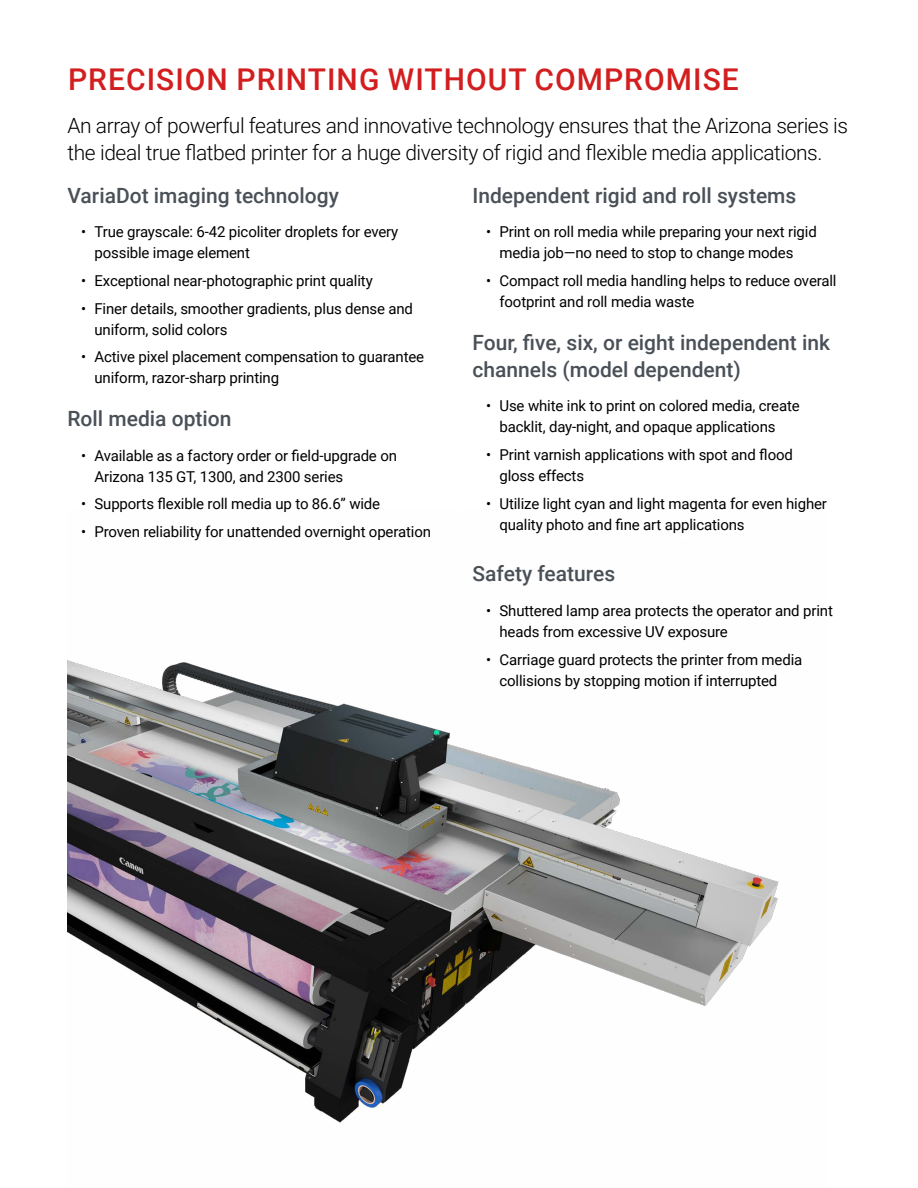
<style>
.page{position:relative;width:918px;height:1188px;background:#fff}
.page>*{position:absolute;margin:0;border:0;box-sizing:border-box;transform-origin:0 0}
.t1{font:500 30px "Roboto";letter-spacing:.035em;color:#d31e1f}
.t2{font:300 21px/27px "Roboto";letter-spacing:-.02em;color:#000001}
.t3{font:500 21px/27px "Roboto";color:#4a5057}
.t4{font:15px/21px "Roboto";letter-spacing:-.01em;color:#000001}
</style>
<div class="page">
<img style="left:68px;top:660px;width:711px;height:463px">
<h1 class="t1" style="left:68px;top:58px;width:672px">PRECISION PRINTING WITHOUT COMPROMISE</h1>
<h2 class="t2" style="left:68px;top:111px;width:782px">An array of powerful features and innovative technology ensures that the Arizona series is the ideal true flatbed printer for a huge diversity of rigid and flexible media applications.</h2>
<h2 class="t3" style="left:68px;top:181px;width:273px">VariaDot imaging technology</h2>
<p class="t4" style="left:94px;top:221px;width:305px;text-indent:-14px">• True grayscale: 6-42 picoliter droplets for every possible image element</p>
<p class="t4" style="left:81px;top:269px;width:293px">• Exceptional near-photographic print quality</p>
<p class="t4" style="left:94px;top:297px;width:320px;text-indent:-14px">• Finer details, smoother gradients, plus dense and uniform, solid colors</p>
<p class="t4" style="left:94px;top:346px;width:331px;text-indent:-14px">• Active pixel placement compensation to guarantee uniform, razor-sharp printing</p>
<h2 class="t3" style="left:68px;top:404px;width:166px">Roll media option</h2>
<p class="t4" style="left:94px;top:444px;width:304px;text-indent:-14px">• Available as a factory order or field-upgrade on<br>Arizona 135 GT, 1300, and 2300 series</p>
<p class="t4" style="left:81px;top:493px;width:301px">• Supports flexible roll media up to 86.6” wide</p>
<p class="t4" style="left:81px;top:521px;width:352px">• Proven reliability for unattended overnight operation</p>
<h2 class="t3" style="left:472px;top:181px;width:325px">Independent rigid and roll systems</h2>
<p class="t4" style="left:500px;top:221px;width:319px;text-indent:-14px">• Print on roll media while preparing your next rigid media job—no need to stop to change modes</p>
<p class="t4" style="left:500px;top:269px;width:339px;text-indent:-14px">• Compact roll media handling helps to reduce overall footprint and roll media waste</p>
<h2 class="t3" style="left:472px;top:328px;width:359px">Four, five, six, or eight independent ink channels (model dependent)</h2>
<p class="t4" style="left:500px;top:395px;width:302px;text-indent:-14px">• Use white ink to print on colored media, create backlit, day-night, and opaque applications</p>
<p class="t4" style="left:500px;top:443px;width:295px;text-indent:-14px">• Print varnish applications with spot and flood gloss effects</p>
<p class="t4" style="left:500px;top:492px;width:329px;text-indent:-14px">• Utilize light cyan and light magenta for even higher quality photo and fine art applications</p>
<h2 class="t3" style="left:472px;top:560px;width:144px">Safety features</h2>
<p class="t4" style="left:500px;top:599px;width:335px;text-indent:-14px">• Shuttered lamp area protects the operator and print heads from excessive UV exposure</p>
<p class="t4" style="left:500px;top:648px;width:304px;text-indent:-14px">• Carriage guard protects the printer from media collisions by stopping motion if interrupted</p>
</div>
